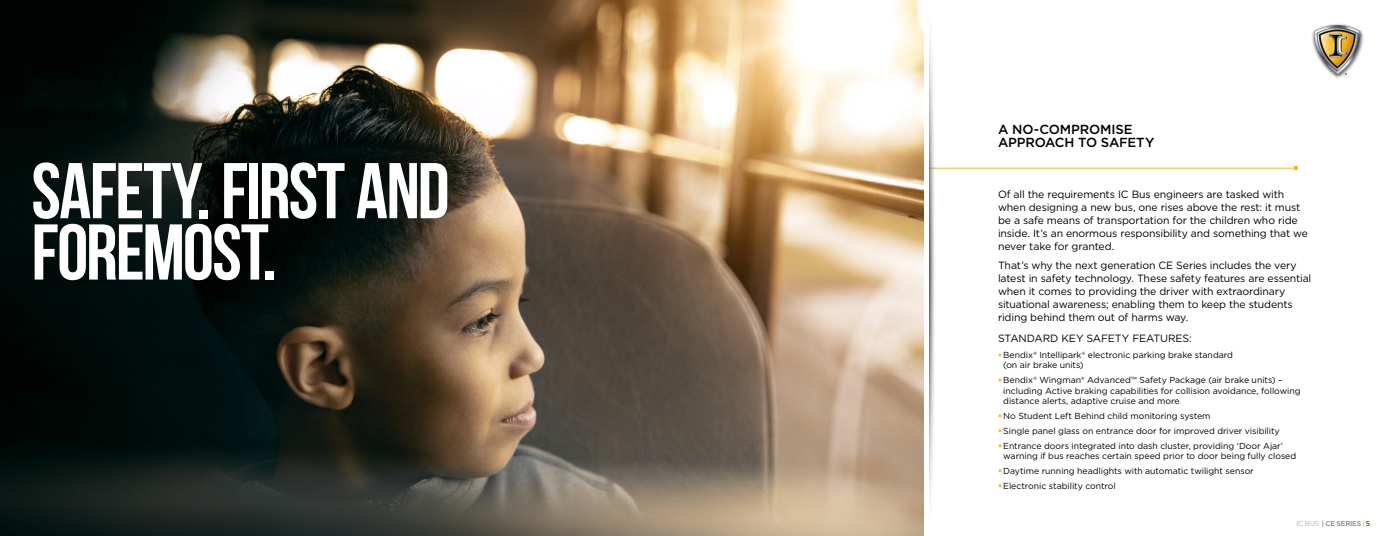
<style>
.page{position:relative;width:1386px;height:536px;background:#fff}
.page>*{position:absolute;margin:0;border:0;box-sizing:border-box;transform-origin:0 0}
.t1{font:78.75px/61.2px "Bebas Neue";letter-spacing:-.02em;color:#fff}
.t2{font:500 13.12px/13.1px "Gotham";letter-spacing:-.01em;color:#000}
.t3{font:10.5px/13.1px "Gotham";letter-spacing:-.015em;color:#000}
.t4{font:8.75px/10.5px "Gotham";letter-spacing:-.005em;color:#000}
.t5{font:500 7px "Gotham";letter-spacing:-.025em;color:#808285}
.s1{color:#ffb71e}
.s2{font-weight:400;color:#b1b4b6}
.s3{font-weight:400;color:#000}
</style>
<div class="page">
<hr style="left:929px;top:168px;width:367px;height:1px;background:#ffb71e">
<img style="left:0;top:0;width:924px;height:536px">
<img style="left:929px;top:34px;width:10px;height:468px">
<img style="left:1312px;top:24px;width:52px;height:54px">
<h1 class="t1" style="left:32px;top:159px;width:420px">SAFETY. FIRST AND<br>FOREMOST.</h1>
<h2 class="t2" style="left:998px;top:123px;width:158px">A NO-COMPROMISE<br>APPROACH TO SAFETY</h2>
<p class="t3" style="left:998px;top:187px;width:312px">Of all the requirements IC Bus engineers are tasked with when designing a new bus, one rises above the rest: it must be a safe means of transportation for the children who ride inside. It’s an enormous responsibility and something that we never take for granted.</p>
<p class="t3" style="left:998px;top:258px;width:315px">That’s why the next generation CE Series includes the very latest in safety technology. These safety features are essential when it comes to providing the driver with extraordinary situational awareness; enabling them to keep the students riding behind them out of harms way.</p>
<p class="t3" style="left:998px;top:331px;width:195px">STANDARD KEY SAFETY FEATURES:</p>
<p class="t4" style="left:1003px;top:349px;width:231px;text-indent:-5px"><span class="s1">▪</span>Bendix® Intellipark® electronic parking brake standard (on air brake units)</p>
<p class="t4" style="left:1003px;top:374px;width:299px;text-indent:-5px"><span class="s1">▪</span>Bendix® Wingman® Advanced™ Safety Package (air brake units) – including Active braking capabilities for collision avoidance, following distance alerts, adaptive cruise and more</p>
<p class="t4" style="left:998px;top:410px;width:214px"><span class="s1">▪</span>No Student Left Behind child monitoring system</p>
<p class="t4" style="left:998px;top:425px;width:283px"><span class="s1">▪</span>Single panel glass on entrance door for improved driver visibility</p>
<p class="t4" style="left:1003px;top:440px;width:295px;text-indent:-5px"><span class="s1">▪</span>Entrance doors integrated into dash cluster, providing ‘Door Ajar’ warning if bus reaches certain speed prior to door being fully closed</p>
<p class="t4" style="left:998px;top:465px;width:257px"><span class="s1">▪</span>Daytime running headlights with automatic twilight sensor</p>
<p class="t4" style="left:998px;top:480px;width:119px"><span class="s1">▪</span>Electronic stability control</p>
<p class="t5" style="left:1296px;top:518px;width:75px"><span class="s2">IC BUS</span> | CE SERIES <span class="s1">|</span><span class="s3">5</span></p>
</div>
